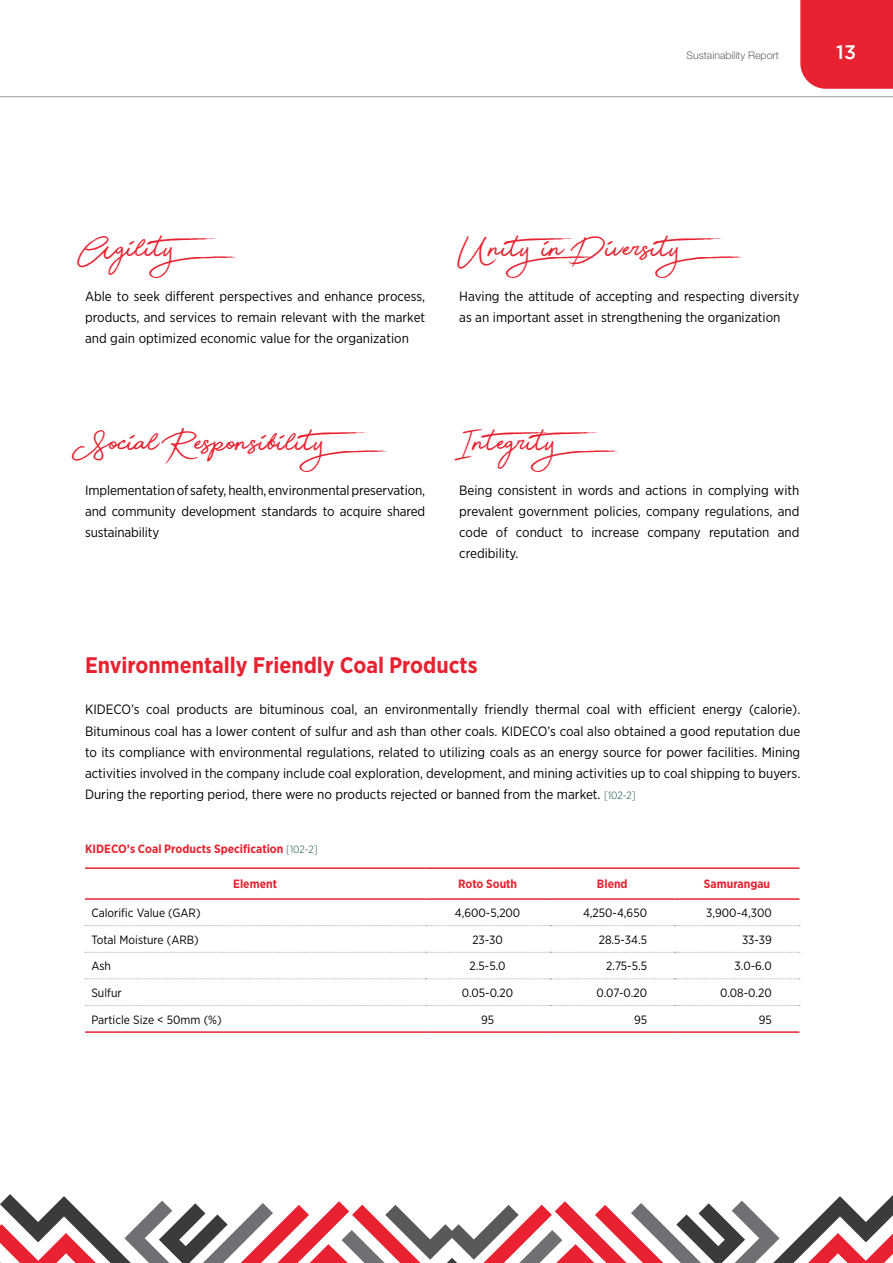
<style>
.page{position:relative;width:893px;height:1263px;background:#fff}
.page>*{position:absolute;margin:0;border:0;box-sizing:border-box;transform-origin:0 0}
.t1{font:42px "Beauty";color:#e82230}
.t2{font:700 22.5px "Gotham Narrow";color:#e82230}
.t3{font:500 19.5px "Gotham";color:#fff}
.t4{font:13.5px/21px "Gotham Narrow";color:#000;text-align:justify}
.t5{font:12px "Gotham Narrow";color:#000}
.t6{font:700 12px "Gotham Narrow";color:#e82230}
.t7{font:300 10.5px "Helvetica Neue LT Std";color:#636466}
.s1{font-weight:300;font-size:10.5px;color:#0a4f42}
</style>
<div class="page">
<svg style="left:85px;top:925px;width:715px;height:1px"></svg>
<svg style="left:85px;top:952px;width:715px;height:1px"></svg>
<svg style="left:85px;top:978px;width:715px;height:1px"></svg>
<svg style="left:85px;top:1005px;width:715px;height:1px"></svg>
<hr style="left:85px;top:867px;width:340px;height:2px;background:#e82230">
<hr style="left:425px;top:867px;width:125px;height:2px;background:#e82230">
<hr style="left:550px;top:867px;width:125px;height:2px;background:#e82230">
<hr style="left:675px;top:867px;width:124px;height:2px;background:#e82230">
<hr style="left:85px;top:898px;width:340px;height:2px;background:#e82230">
<hr style="left:425px;top:898px;width:125px;height:2px;background:#e82230">
<hr style="left:550px;top:898px;width:125px;height:2px;background:#e82230">
<hr style="left:675px;top:898px;width:124px;height:2px;background:#e82230">
<hr style="left:85px;top:1031px;width:340px;height:2px;background:#e82230">
<hr style="left:425px;top:1031px;width:125px;height:2px;background:#e82230">
<hr style="left:550px;top:1031px;width:125px;height:2px;background:#e82230">
<hr style="left:675px;top:1031px;width:124px;height:2px;background:#e82230">
<div style="left:800px;top:0;width:93px;height:89px;background:#e82230"></div>
<hr style="left:0;top:96px;width:893px;height:1px;background:#a7a9ac">
<svg style="left:0;top:1194px;width:893px;height:69px"></svg>
<p class="t7" style="left:686px;top:48px;width:94px">Sustainability Report</p>
<h3 class="t3" style="left:836px;top:41px;width:22px">13</h3>
<h1 class="t1" style="left:85px;top:232px;width:169px">Agility</h1>
<p class="t4" style="left:85px;top:286px;width:342px">Able to seek different perspectives and enhance process, products, and services to remain relevant with the market and gain optimized economic value for the organization</p>
<h1 class="t1" style="left:459px;top:232px;width:300px">Unityin Diversity</h1>
<p class="t4" style="left:459px;top:286px;width:342px">Having the attitude of accepting and respecting diversity as an important asset in strengthening the organization</p>
<h1 class="t1" style="left:85px;top:425px;width:319px">Social Responsibility</h1>
<p class="t4" style="left:85px;top:480px;width:342px">Implementation of safety, health, environmental preservation, and community development standards to acquire shared sustainability</p>
<h1 class="t1" style="left:459px;top:425px;width:176px">Integrity</h1>
<p class="t4" style="left:459px;top:480px;width:342px">Being consistent in words and actions in complying with prevalent government policies, company regulations, and code of conduct to increase company reputation and credibility.</p>
<h2 class="t2" style="left:85px;top:651px;width:394px">Environmentally Friendly Coal Products</h2>
<p class="t4" style="left:85px;top:699px;width:717px">KIDECO’s coal products are bituminous coal, an environmentally friendly thermal coal with efficient energy (calorie).<br>Bituminous coal has a lower content of sulfur and ash than other coals. KIDECO’s coal also obtained a good reputation due to its compliance with environmental regulations, related to utilizing coals as an energy source for power facilities. Mining activities involved in the company include coal exploration, development, and mining activities up to coal shipping to buyers.<br>During the reporting period, there were no products rejected or banned from the market. <span class="s1">[102-2]</span></p>
<p class="t6" style="left:85px;top:841px;width:234px">KIDECO’s Coal Products Specification <span class="s1">[102-2]</span></p>
<p class="t6" style="left:233px;top:876px;width:45px">Element</p>
<p class="t6" style="left:458px;top:876px;width:61px">Roto South</p>
<p class="t6" style="left:597px;top:876px;width:32px">Blend</p>
<p class="t6" style="left:704px;top:876px;width:68px">Samurangau</p>
<p class="t5" style="left:91px;top:905px;width:111px">Calorific Value (GAR)</p>
<p class="t5" style="left:455px;top:905px;width:67px">4,600-5,200</p>
<p class="t5" style="left:583px;top:905px;width:66px">4,250-4,650</p>
<p class="t5" style="left:706px;top:905px;width:67px">3,900-4,300</p>
<p class="t5" style="left:91px;top:932px;width:109px">Total Moisture (ARB)</p>
<p class="t5" style="left:472px;top:932px;width:32px">23-30</p>
<p class="t5" style="left:599px;top:932px;width:50px">28.5-34.5</p>
<p class="t5" style="left:742px;top:932px;width:31px">33-39</p>
<p class="t5" style="left:91px;top:959px;width:21px">Ash</p>
<p class="t5" style="left:470px;top:959px;width:37px">2.5-5.0</p>
<p class="t5" style="left:606px;top:959px;width:42px">2.75-5.5</p>
<p class="t5" style="left:735px;top:959px;width:39px">3.0-6.0</p>
<p class="t5" style="left:91px;top:985px;width:32px">Sulfur</p>
<p class="t5" style="left:462px;top:985px;width:53px">0.05-0.20</p>
<p class="t5" style="left:597px;top:985px;width:52px">0.07-0.20</p>
<p class="t5" style="left:720px;top:985px;width:53px">0.08-0.20</p>
<p class="t5" style="left:91px;top:1012px;width:132px">Particle Size &lt; 50mm (%)</p>
<p class="t5" style="left:481px;top:1012px;width:15px">95</p>
<p class="t5" style="left:634px;top:1012px;width:15px">95</p>
<p class="t5" style="left:759px;top:1012px;width:15px">95</p>
</div>
